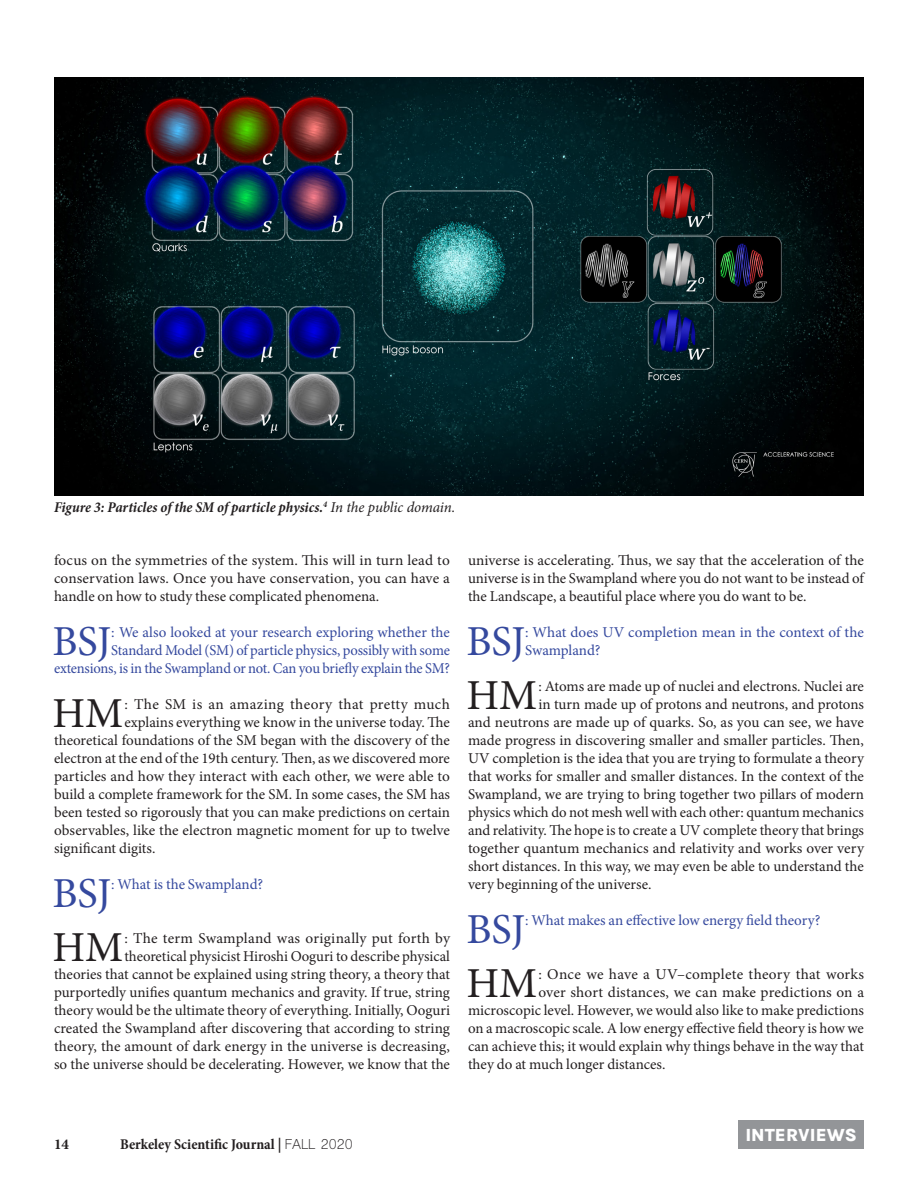
<style>
.page{position:relative;width:918px;height:1188px;background:#fff}
.page>*{position:absolute;margin:0;border:0;box-sizing:border-box;transform-origin:0 0}
.BodyTextJustified{font:42.75px "Minion Pro";letter-spacing:-.005em;color:#35499e}
.BodyTextJustified-2{font:42.75px "Minion Pro";color:#231f20}
.t1{font:800 18px "Karla";color:#fff}
.BodyTextJustified-3{font:15px/18px "Minion Pro";color:#231f20;text-align:justify}
.BodyTextJustified-4{font:15px/18px "Minion Pro";letter-spacing:-.005em;color:#35499e;text-align:right}
.t2{font:italic 700 condensed 15px "Minion Pro";color:#231f20}
.BodyTextJustified-5{font:15px "Minion Pro";letter-spacing:.02em;color:#231f20}
.t3{font:700 condensed 15px "Minion Pro";color:#231f20}
.t4{font:700 15px "Minion Pro";color:#231f20}
.s1{font-weight:400;font-stretch:normal}
.s2{font-family:"Shree Dev 0714";font-weight:400;font-stretch:normal;font-size:13.5px}
</style>
<div class="page">
<img style="left:54px;top:77px;width:810px;height:418px">
<div style="left:738px;top:1120px;width:126px;height:29px;background:#939598"></div>
<p class="t2" style="left:54px;top:497px;width:403px">Figure 3: Particles of the SM of particle physics.<sup>4</sup> <span class="s1">In the public domain.</span></p>
<p class="BodyTextJustified-3" style="left:54px;top:551px;width:398px">focus on the symmetries of the system. This will in turn lead to conservation laws. Once you have conservation, you can have a handle on how to study these complicated phenomena.</p>
<p class="BodyTextJustified" style="left:52px;top:613px;width:60px">BSJ</p>
<p class="BodyTextJustified-4" style="left:54px;top:623px;width:398px">: We also looked at your research exploring whether the<br>Standard Model (SM) of particle physics, possibly with some extensions, is in the Swampland or not. Can you briefly explain the SM?</p>
<p class="BodyTextJustified-2" style="left:52px;top:685px;width:72px">HM</p>
<p class="BodyTextJustified-5" style="left:124px;top:694px;width:327px">: The SM is an amazing theory that pretty much</p>
<p class="BodyTextJustified-3" style="left:124px;top:713px;width:327px">explains everything we know in the universe today. The</p>
<p class="BodyTextJustified-3" style="left:54px;top:731px;width:398px">theoretical foundations of the SM began with the discovery of the</p>
<p class="BodyTextJustified-3" style="left:54px;top:749px;width:397px">electron at the end of the 19th century. Then, as we discovered more</p>
<p class="BodyTextJustified-3" style="left:54px;top:767px;width:398px">particles and how they interact with each other, we were able to</p>
<p class="BodyTextJustified-3" style="left:54px;top:785px;width:398px">build a complete framework for the SM. In some cases, the SM has</p>
<p class="BodyTextJustified-3" style="left:54px;top:803px;width:398px">been tested so rigorously that you can make predictions on certain</p>
<p class="BodyTextJustified-3" style="left:54px;top:821px;width:398px">observables, like the electron magnetic moment for up to twelve</p>
<p class="BodyTextJustified-3" style="left:54px;top:839px;width:103px">significant digits.</p>
<p class="BodyTextJustified" style="left:52px;top:865px;width:60px">BSJ</p>
<p class="BodyTextJustified-4" style="left:111px;top:875px;width:154px">: What is the Swampland?</p>
<p class="BodyTextJustified-2" style="left:52px;top:919px;width:72px">HM</p>
<p class="BodyTextJustified-3" style="left:54px;top:929px;width:398px;text-align:right">: The term Swampland was originally put forth by<br>theoretical physicist Hiroshi Ooguri to describe physical<br>theories that cannot be explained using string theory, a theory that purportedly unifies quantum mechanics and gravity. If true, string theory would be the ultimate theory of everything. Initially, Ooguri created the Swampland after discovering that according to string theory, the amount of dark energy in the universe is decreasing, so the universe should be decelerating. However, we know that the</p>
<p class="BodyTextJustified-3" style="left:468px;top:551px;width:398px">universe is accelerating. Thus, we say that the acceleration of the universe is in the Swampland where you do not want to be instead of the Landscape, a beautiful place where you do want to be.</p>
<p class="BodyTextJustified" style="left:466px;top:613px;width:60px">BSJ</p>
<p class="BodyTextJustified-4" style="left:525px;top:623px;width:340px;text-align:left">: What does UV completion mean in the context of the<br>Swampland?</p>
<p class="BodyTextJustified-2" style="left:466px;top:667px;width:72px">HM</p>
<p class="BodyTextJustified-3" style="left:538px;top:677px;width:327px">: Atoms are made up of nuclei and electrons. Nuclei are</p>
<p class="BodyTextJustified-3" style="left:538px;top:695px;width:327px">in turn made up of protons and neutrons, and protons</p>
<p class="BodyTextJustified-3" style="left:468px;top:713px;width:397px">and neutrons are made up of quarks. So, as you can see, we have</p>
<p class="BodyTextJustified-3" style="left:468px;top:731px;width:397px">made progress in discovering smaller and smaller particles. Then,</p>
<p class="BodyTextJustified-3" style="left:468px;top:749px;width:397px">UV completion is the idea that you are trying to formulate a theory</p>
<p class="BodyTextJustified-3" style="left:468px;top:767px;width:398px">that works for smaller and smaller distances. In the context of the</p>
<p class="BodyTextJustified-3" style="left:468px;top:785px;width:397px">Swampland, we are trying to bring together two pillars of modern</p>
<p class="BodyTextJustified-3" style="left:468px;top:803px;width:398px">physics which do not mesh well with each other: quantum mechanics</p>
<p class="BodyTextJustified-3" style="left:468px;top:821px;width:398px">and relativity. The hope is to create a UV complete theory that brings</p>
<p class="BodyTextJustified-3" style="left:468px;top:839px;width:398px">together quantum mechanics and relativity and works over very</p>
<p class="BodyTextJustified-3" style="left:468px;top:857px;width:397px">short distances. In this way, we may even be able to understand the</p>
<p class="BodyTextJustified-3" style="left:468px;top:875px;width:185px">very beginning of the universe.</p>
<p class="BodyTextJustified" style="left:466px;top:901px;width:60px">BSJ</p>
<p class="BodyTextJustified-4" style="left:525px;top:911px;width:297px">: What makes an effective low energy field theory?</p>
<p class="BodyTextJustified-2" style="left:466px;top:955px;width:72px">HM</p>
<p class="BodyTextJustified-3" style="left:538px;top:965px;width:327px">: Once we have a UV–complete theory that works</p>
<p class="BodyTextJustified-3" style="left:538px;top:983px;width:327px">over short distances, we can make predictions on a</p>
<p class="BodyTextJustified-3" style="left:468px;top:1001px;width:398px">microscopic level. However, we would also like to make predictions</p>
<p class="BodyTextJustified-3" style="left:468px;top:1019px;width:397px">on a macroscopic scale. A low energy effective field theory is how we</p>
<p class="BodyTextJustified-3" style="left:468px;top:1037px;width:398px">can achieve this; it would explain why things behave in the way that</p>
<p class="BodyTextJustified-3" style="left:468px;top:1055px;width:199px">they do at much longer distances.</p>
<p class="t4" style="left:54px;top:1133px;width:16px">14</p>
<p class="t3" style="left:120px;top:1133px;width:234px">Berkeley Scientific Journal | <span class="s2">FALL 2020</span></p>
<p class="t1" style="left:745px;top:1123px;width:113px">INTERVIEWS</p>
</div>
